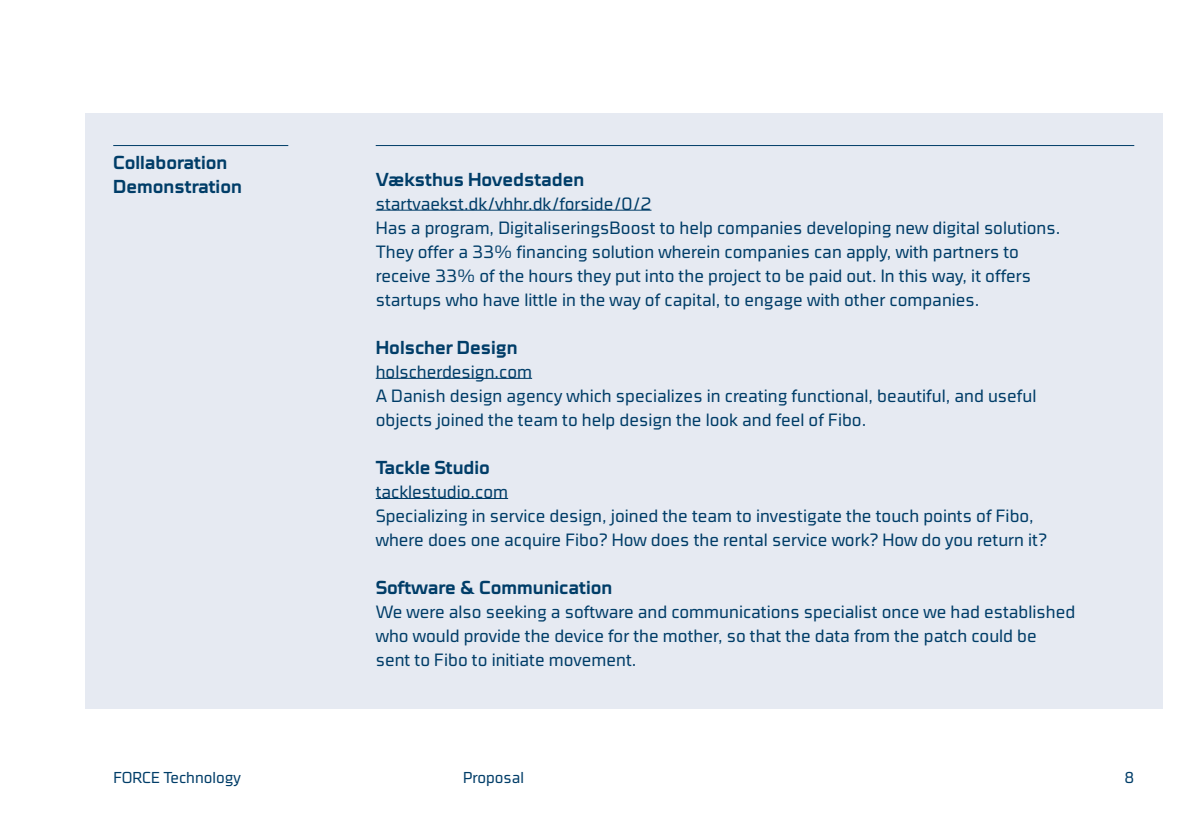
<style>
.page{position:relative;width:1191px;height:840px;background:#fff}
.page>*{position:absolute;margin:0;border:0;box-sizing:border-box;transform-origin:0 0}
.t1{font:700 19px/24px "Cube OT";color:#003d68}
.t2{font:300 condensed 18px/24px "Cube OT";color:#003d68}
.t3{font:300 condensed 16px "Cube OT";color:#003d68}
</style>
<div class="page">
<div style="left:85px;top:113px;width:1077px;height:596px;background:#e6eaf2"></div>
<hr style="left:113px;top:145px;width:175px;height:1px;background:#003d68">
<hr style="left:376px;top:145px;width:758px;height:1px;background:#003d68">
<hr style="left:376px;top:210px;width:275px;height:1px;background:#003d68">
<hr style="left:376px;top:378px;width:156px;height:1px;background:#003d68">
<hr style="left:376px;top:498px;width:132px;height:1px;background:#003d68">
<p class="t1" style="left:113px;top:150px;width:130px">Collaboration<br>Demonstration</p>
<p class="t1" style="left:376px;top:167px;width:210px">Væksthus Hovedstaden</p>
<p class="t2" style="left:376px;top:191px;width:686px">startvaekst.dk/vhhr.dk/forside/0/2<br>Has a program, DigitaliseringsBoost to help companies developing new digital solutions.<br>They offer a 33% financing solution wherein companies can apply, with partners to receive 33% of the hours they put into the project to be paid out. In this way, it offers startups who have little in the way of capital, to engage with other companies.</p>
<p class="t1" style="left:376px;top:335px;width:143px">Holscher Design</p>
<p class="t2" style="left:376px;top:359px;width:662px">holscherdesign.com<br>A Danish design agency which specializes in creating functional, beautiful, and useful objects joined the team to help design the look and feel of Fibo.</p>
<p class="t1" style="left:376px;top:455px;width:116px">Tackle Studio</p>
<p class="t2" style="left:376px;top:479px;width:672px">tacklestudio.com<br>Specializing in service design, joined the team to investigate the touch points of Fibo, where does one acquire Fibo? How does the rental service work? How do you return it?</p>
<p class="t1" style="left:376px;top:575px;width:238px">Software &amp; Communication</p>
<p class="t2" style="left:376px;top:599px;width:701px">We were also seeking a software and communications specialist once we had established who would provide the device for the mother, so that the data from the patch could be sent to Fibo to initiate movement.</p>
<p class="t3" style="left:113px;top:768px;width:129px">FORCE Technology</p>
<p class="t3" style="left:463px;top:768px;width:62px">Proposal</p>
<p class="t3" style="left:1124px;top:768px;width:11px">8</p>
</div>
